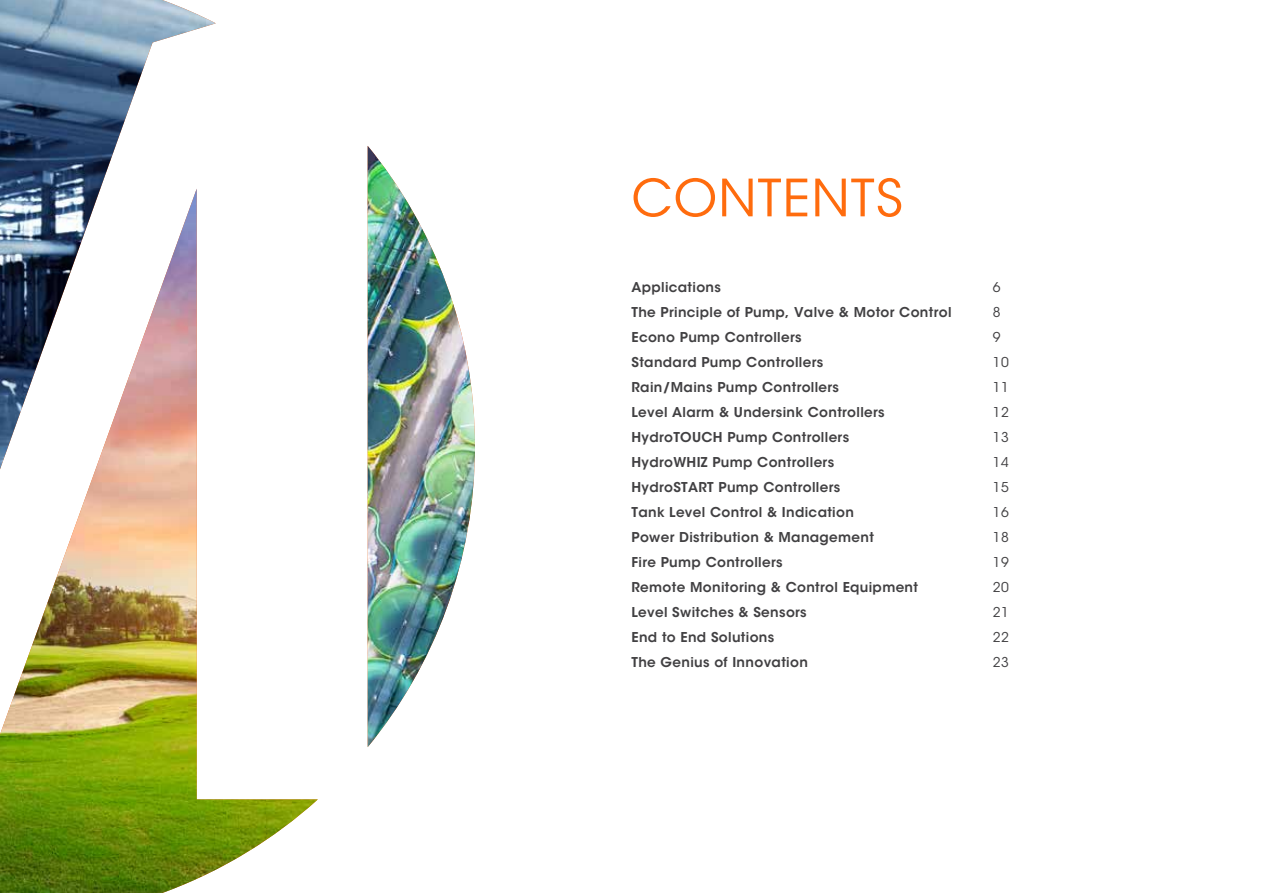
<style>
.page{position:relative;width:1263px;height:893px;background:#fff}
.page>*{position:absolute;margin:0;border:0;box-sizing:border-box;transform-origin:0 0}
.t1{font:51px "ITC Avant Garde Std";letter-spacing:.025em;color:#ff6c0e}
.t2{font:600 13.5px/25px "ITC Avant Garde Std";letter-spacing:.025em;color:#414042}
.t3{font:13.5px/25px "ITC Avant Garde Std";letter-spacing:.025em;color:#414042}
</style>
<div class="page">
<img style="left:368px;top:146px;width:107px;height:601px">
<img style="left:0;top:678px;width:318px;height:215px">
<img style="left:20px;top:469px;width:177px;height:209px">
<img style="left:0;top:0;width:216px;height:469px">
<h1 class="t1" style="left:631px;top:167px;width:273px">CONTENTS</h1>
<p class="t2" style="left:631px;top:274px;width:322px">Applications<br>The Principle of Pump, Valve &amp; Motor Control<br>Econo Pump Controllers<br>Standard Pump Controllers<br>Rain/Mains Pump Controllers<br>Level Alarm &amp; Undersink Controllers<br>HydroTOUCH Pump Controllers<br>HydroWHIZ Pump Controllers<br>HydroSTART Pump Controllers<br>Tank Level Control &amp; Indication<br>Power Distribution &amp; Management<br>Fire Pump Controllers<br>Remote Monitoring &amp; Control Equipment<br>Level Switches &amp; Sensors<br>End to End Solutions<br>The Genius of Innovation</p>
<p class="t3" style="left:993px;top:274px;width:17px">6<br>8<br>9<br>10<br>11<br>12<br>13<br>14<br>15<br>16<br>18<br>19<br>20<br>21<br>22<br>23</p>
</div>
